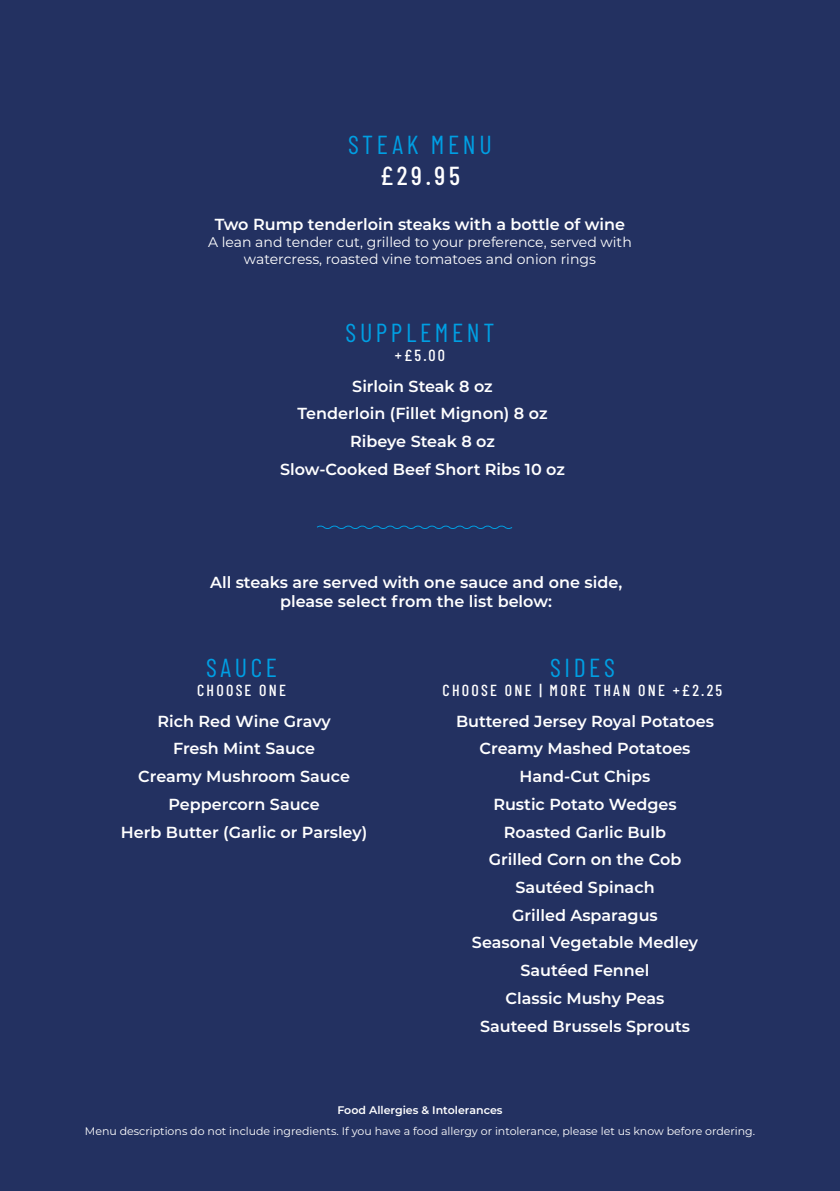
<style>
.page{position:relative;width:840px;height:1191px;background:#fff}
.page>*{position:absolute;margin:0;border:0;box-sizing:border-box;transform-origin:0 0}
.t1{font:26px "Barlow Condensed";letter-spacing:.14em;color:#009fe3}
.t2{font:500 26px "Barlow Condensed";color:#fff}
.t3{font:600 16px/27.8px "Montserrat";color:#fff;text-align:center}
.t4{font:500 16px "Barlow Condensed";letter-spacing:.14em;color:#fff}
.t5{font:14px/16.8px "Montserrat";color:#fff;text-align:center}
.t6{font:11px "Montserrat";color:#fff}
.t7{font:600 11px "Montserrat";color:#fff}
</style>
<div class="page">
<div style="left:0;top:0;width:839px;height:1191px;background:#233161"></div>
<svg style="left:317px;top:525px;width:196px;height:4px"></svg>
<h1 class="t1" style="left:348px;top:126px;width:145px">STEAK MENU</h1>
<h1 class="t2" style="left:380px;top:157px;width:81px">£29.95</h1>
<p class="t3" style="left:214px;top:210px;width:412px">Two Rump tenderloin steaks with a bottle of wine</p>
<p class="t5" style="left:208px;top:233px;width:425px">A lean and tender cut, grilled to your preference, served with watercress, roasted vine tomatoes and onion rings</p>
<h1 class="t1" style="left:345px;top:314px;width:150px">SUPPLEMENT</h1>
<p class="t4" style="left:395px;top:344px;width:52px">+£5.00</p>
<p class="t3" style="left:280px;top:371px;width:286px">Sirloin Steak 8 oz<br>Tenderloin (Fillet Mignon) 8 oz<br>Ribeye Steak 8 oz<br>Slow-Cooked Beef Short Ribs 10 oz</p>
<p class="t3" style="left:210px;top:571px;width:413px;line-height:19.2px">All steaks are served with one sauce and one side, please select from the list below:</p>
<h1 class="t1" style="left:206px;top:649px;width:72px">SAUCE</h1>
<p class="t4" style="left:197px;top:679px;width:90px">CHOOSE ONE</p>
<h1 class="t1" style="left:549px;top:649px;width:66px">SIDES</h1>
<p class="t4" style="left:442px;top:679px;width:281px">CHOOSE ONE | MORE THAN ONE +£2.25</p>
<p class="t3" style="left:121px;top:706px;width:248px">Rich Red Wine Gravy<br>Fresh Mint Sauce<br>Creamy Mushroom Sauce<br>Peppercorn Sauce<br>Herb Butter (Garlic or Parsley)</p>
<p class="t3" style="left:456px;top:706px;width:259px">Buttered Jersey Royal Potatoes<br>Creamy Mashed Potatoes<br>Hand-Cut Chips<br>Rustic Potato Wedges<br>Roasted Garlic Bulb<br>Grilled Corn on the Cob<br>Sautéed Spinach<br>Grilled Asparagus<br>Seasonal Vegetable Medley<br>Sautéed Fennel<br>Classic Mushy Peas<br>Sauteed Brussels Sprouts</p>
<p class="t7" style="left:337px;top:1101px;width:166px">Food Allergies &amp; Intolerances</p>
<p class="t6" style="left:85px;top:1123px;width:671px">Menu descriptions do not include ingredients. If you have a food allergy or intolerance, please let us know before ordering.</p>
</div>
